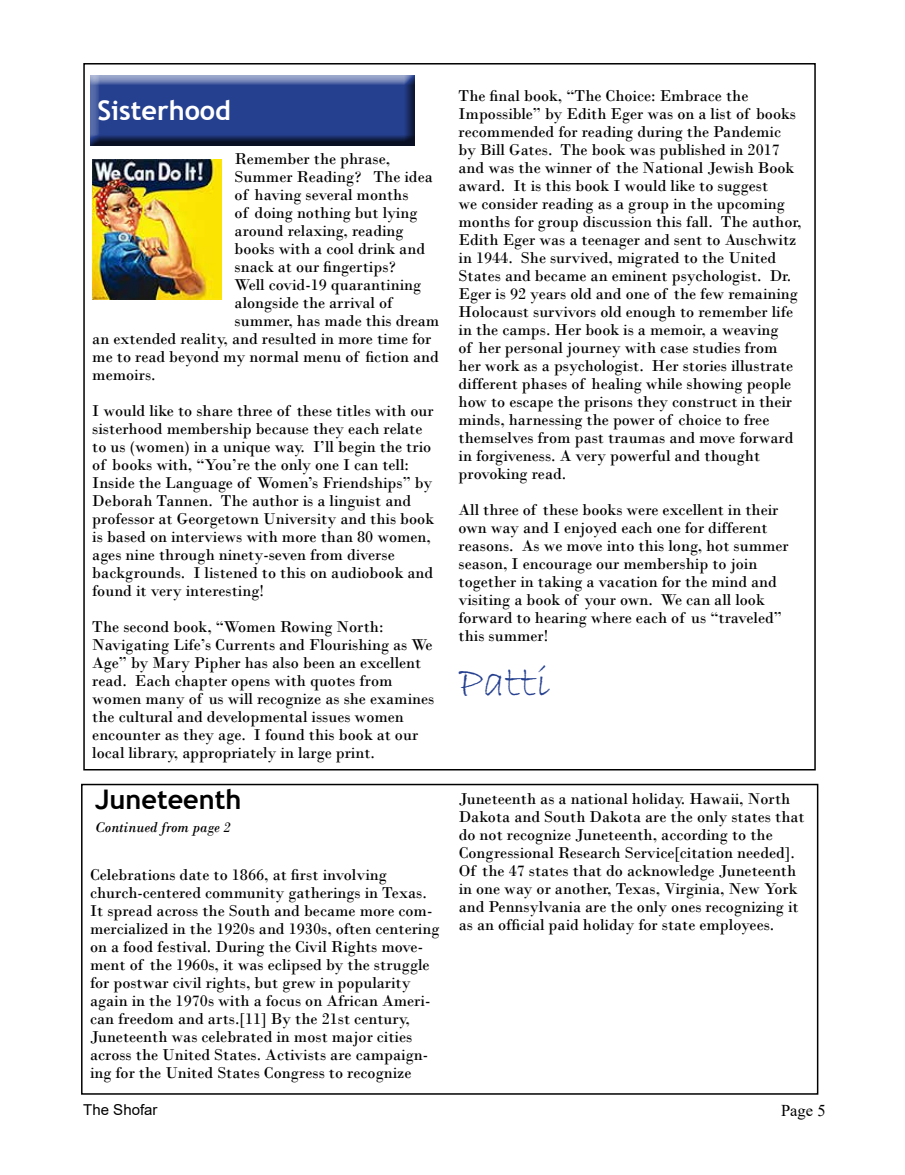
<style>
.page{position:relative;width:905px;height:1175px;background:#fff}
.page>*{position:absolute;margin:0;border:0;box-sizing:border-box;transform-origin:0 0}
.t1{font:45px "Bradley Hand ITC";color:#25408f}
.t2{font:700 27px "Trebuchet MS";color:#fff}
.t3{font:700 27px "Trebuchet MS";color:#000}
.t4{font:16.5px/18px "Bodoni";color:#000}
.t5{font:16.5px "Times New Roman";color:#000}
.t6{font:italic 15px "Bodoni";color:#000}
.t7{font:15px "Arial";color:#000}
</style>
<div class="page">
<div style="left:81px;top:74px;width:334px;height:72px;background:#fff;opacity:.75"></div>
<div style="left:84px;top:75px;width:331px;height:71px;background:#000;opacity:.75"></div>
<img style="left:93px;top:160px;width:128px;height:139px">
<div style="left:81px;top:783px;width:737px;height:311px;border:2px solid #000"></div>
<h2 class="t2" style="left:97px;top:93px;width:135px">Sisterhood</h2>
<p class="t4" style="left:234px;top:150px;width:157px">Remember the phrase,</p>
<p class="t4" style="left:234px;top:168px;width:200px">Summer Reading? The idea</p>
<p class="t4" style="left:234px;top:186px;width:175px">of having several months</p>
<p class="t4" style="left:234px;top:204px;width:184px">of doing nothing but lying</p>
<p class="t4" style="left:234px;top:222px;width:170px">around relaxing, reading</p>
<p class="t4" style="left:234px;top:240px;width:192px">books with a cool drink and</p>
<p class="t4" style="left:234px;top:258px;width:163px">snack at our fingertips?</p>
<p class="t4" style="left:234px;top:276px;width:188px">Well covid-19 quarantining</p>
<p class="t4" style="left:234px;top:294px;width:159px">alongside the arrival of</p>
<p class="t4" style="left:234px;top:312px;width:206px">summer, has made this dream</p>
<p class="t4" style="left:92px;top:330px;width:341px">an extended reality, and resulted in more time for</p>
<p class="t4" style="left:92px;top:348px;width:348px">me to read beyond my normal menu of fiction and</p>
<p class="t4" style="left:92px;top:366px;width:65px">memoirs.</p>
<p class="t4" style="left:92px;top:402px;width:343px">I would like to share three of these titles with our sisterhood membership because they each relate to us (women) in a unique way. I’ll begin the trio of books with, “You’re the only one I can tell:<br>Inside the Language of Women’s Friendships” by Deborah Tannen. The author is a linguist and professor at Georgetown University and this book is based on interviews with more than 80 women, ages nine through ninety-seven from diverse backgrounds. I listened to this on audiobook and found it very interesting!</p>
<p class="t4" style="left:92px;top:618px;width:343px">The second book, “Women Rowing North:<br>Navigating Life’s Currents and Flourishing as We Age” by Mary Pipher has also been an excellent read. Each chapter opens with quotes from women many of us will recognize as she examines the cultural and developmental issues women encounter as they age. I found this book at our local library, appropriately in large print.</p>
<h2 class="t3" style="left:95px;top:782px;width:148px">Juneteenth</h2>
<p class="t6" style="left:95px;top:818px;width:137px">Continued from page 2</p>
<p class="t4" style="left:90px;top:866px;width:351px">Celebrations date to 1866, at first involving church-centered community gatherings in Texas.<br>It spread across the South and became more com&shy;mercialized in the 1920s and 1930s, often centering on a food festival. During the Civil Rights move&shy;ment of the 1960s, it was eclipsed by the struggle for postwar civil rights, but grew in popularity again in the 1970s with a focus on African Ameri&shy;can freedom and arts.[11] By the 21st century, Juneteenth was celebrated in most major cities across the United States. Activists are campaign&shy;ing for the United States Congress to recognize</p>
<p class="t4" style="left:458px;top:87px;width:345px">The final book, “The Choice: Embrace the Impossible” by Edith Eger was on a list of books recommended for reading during the Pandemic by Bill Gates. The book was published in 2017 and was the winner of the National Jewish Book award. It is this book I would like to suggest<br>we consider reading as a group in the upcoming months for group discussion this fall. The author, Edith Eger was a teenager and sent to Auschwitz in 1944. She survived, migrated to the United States and became an eminent psychologist. Dr.<br>Eger is 92 years old and one of the few remaining Holocaust survivors old enough to remember life in the camps. Her book is a memoir, a weaving<br>of her personal journey with case studies from her work as a psychologist. Her stories illustrate different phases of healing while showing people how to escape the prisons they construct in their minds, harnessing the power of choice to free themselves from past traumas and move forward in forgiveness. A very powerful and thought provoking read.</p>
<p class="t4" style="left:458px;top:501px;width:332px">All three of these books were excellent in their own way and I enjoyed each one for different reasons. As we move into this long, hot summer season, I encourage our membership to join together in taking a vacation for the mind and visiting a book of your own. We can all look forward to hearing where each of us “traveled” this summer!</p>
<h1 class="t1" style="left:458px;top:654px;width:94px">Patti</h1>
<p class="t4" style="left:458px;top:789px;width:347px">Juneteenth as a national holiday. Hawaii, North Dakota and South Dakota are the only states that do not recognize Juneteenth, according to the Congressional Research Service[citation needed].<br>Of the 47 states that do acknowledge Juneteenth in one way or another, Texas, Virginia, New York and Pennsylvania are the only ones recognizing it as an official paid holiday for state employees.</p>
<p class="t7" style="left:83px;top:1099px;width:76px">The Shofar</p>
<p class="t5" style="left:781px;top:1098px;width:46px">Page 5</p>
</div>
